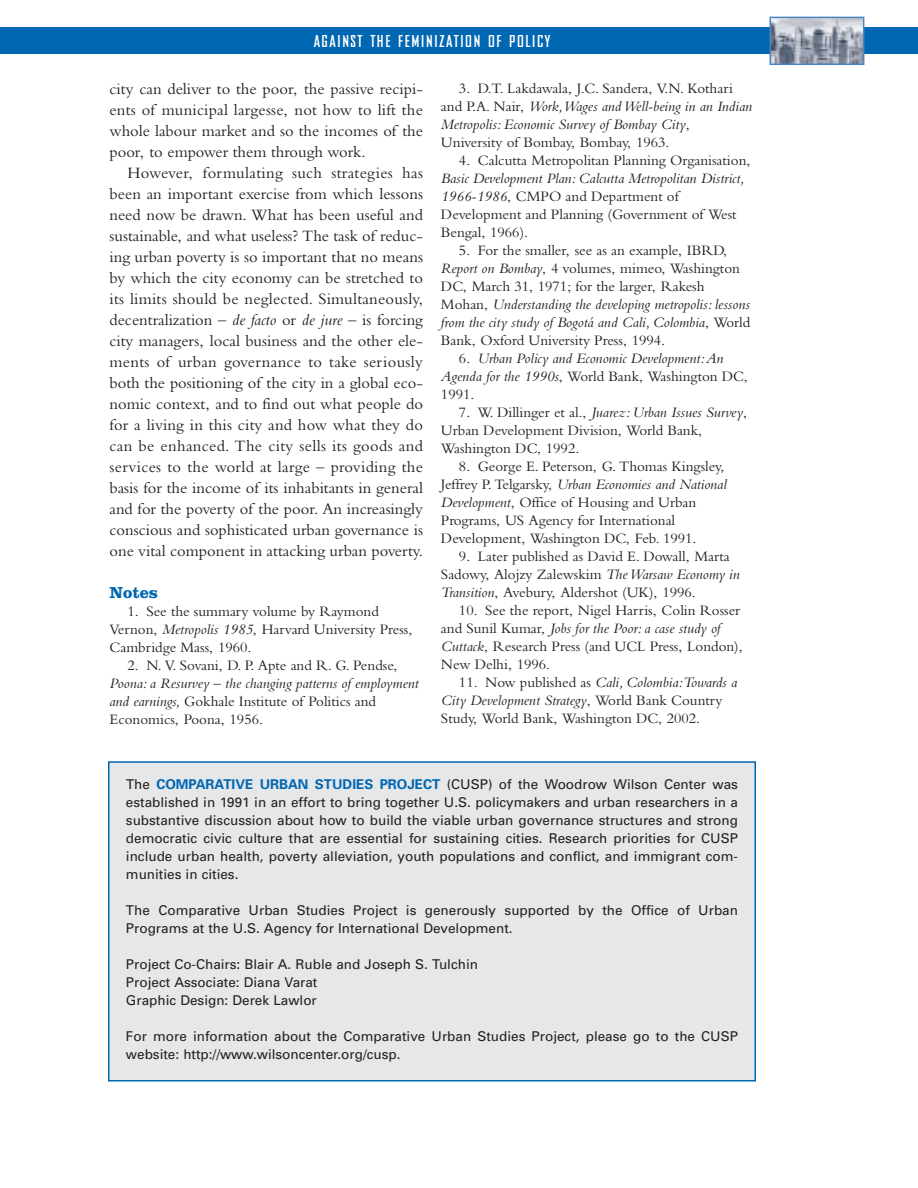
<style>
.page{position:relative;width:918px;height:1188px;background:#fff}
.page>*{position:absolute;margin:0;border:0;box-sizing:border-box;transform-origin:0 0}
.t1{font:16.5px/21px "Bembo";color:#231f1f;text-align:justify}
.t2{font:700 16.5px "Clarendon";color:#0067b2}
.t3{font:700 15.75px "Bureau Agency";letter-spacing:.1em;color:#fff}
.t4{font:15px/18px "Bembo";color:#231f1f}
.t5{font:italic 15px/18px "Bembo";color:#231f1f}
.t6{font:13.5px/18px "Univers";color:#231f1f}
.s1{font-style:italic}
.s2{font-style:normal}
.s3{font-weight:700;color:#0067b2}
</style>
<div class="page">
<div style="left:0;top:27px;width:918px;height:27px;background:#0067b2"></div>
<img style="left:773px;top:20px;width:88px;height:42px">
<div style="left:770px;top:17px;width:94px;height:48px;border:2px solid #4d84c3"></div>
<div style="left:109px;top:762px;width:646px;height:319px;background:#e6e7e8"></div>
<div style="left:108px;top:761px;width:648px;height:320px;border:2px solid #0067b2"></div>
<p class="t3" style="left:314px;top:35px;width:238px">AGAINST THE FEMINIZATION OF POLICY</p>
<p class="t1" style="left:110px;top:79px;width:315px">city can deliver to the poor, the passive recipi&shy;ents of municipal largesse, not how to lift the whole labour market and so the incomes of the poor, to empower them through work.</p>
<p class="t1" style="left:110px;top:163px;width:315px;text-indent:18px">However, formulating such strategies has been an important exercise from which lessons need now be drawn. What has been useful and sustainable, and what useless? The task of reduc&shy;ing urban poverty is so important that no means by which the city economy can be stretched to its limits should be neglected. Simultaneously, decentralization – <span class="s1">de facto</span> or <span class="s1">de jure</span> – is forcing city managers, local business and the other ele&shy;ments of urban governance to take seriously both the positioning of the city in a global eco&shy;nomic context, and to find out what people do for a living in this city and how what they do can be enhanced. The city sells its goods and services to the world at large – providing the basis for the income of its inhabitants in general and for the poverty of the poor. An increasingly conscious and sophisticated urban governance is one vital component in attacking urban poverty.</p>
<p class="t2" style="left:110px;top:586px;width:50px">Notes</p>
<p class="t4" style="left:109px;top:603px;width:304px;text-indent:18px">1. See the summary volume by Raymond<br>Vernon, <span class="s1">Metropolis 1985</span>, Harvard University Press,<br>Cambridge Mass, 1960.</p>
<p class="t4" style="left:127px;top:657px;width:271px">2. N. V. Sovani, D. P. Apte and R. G. Pendse,</p>
<p class="t5" style="left:109px;top:675px;width:311px">Poona: a Resurvey – the changing patterns of employment and earnings, <span class="s2">Gokhale Institute of Politics and<br>Economics, Poona, 1956.</span></p>
<p class="t4" style="left:441px;top:80px;width:313px;text-indent:18px">3. D.T. Lakdawala, J.C. Sandera, V.N. Kothari and P.A. Nair, <span class="s1">Work,Wages and Well-being in an Indian Metropolis: Economic Survey of Bombay City</span>, University of Bombay, Bombay, 1963.</p>
<p class="t4" style="left:459px;top:152px;width:293px">4. Calcutta Metropolitan Planning Organisation,</p>
<p class="t4" style="left:441px;top:170px;width:305px"><span class="s1">Basic Development Plan: Calcutta Metropolitan District, 1966-1986</span>, CMPO and Department of Development and Planning (Government of West Bengal, 1966).</p>
<p class="t4" style="left:441px;top:242px;width:311px;text-indent:18px">5. For the smaller, see as an example, IBRD, <span class="s1">Report on Bombay</span>, 4 volumes, mimeo, Washington DC, March 31, 1971; for the larger, Rakesh Mohan, <span class="s1">Understanding the developing metropolis: lessons from the city study of Bogotá and Cali, Colombia</span>, World Bank, Oxford University Press, 1994.</p>
<p class="t5" style="left:441px;top:350px;width:308px;text-indent:18px"><span class="s2">6.</span> Urban Policy and Economic Development:An<br>Agenda for the 1990s<span class="s2">, World Bank, Washington DC,<br>1991.</span></p>
<p class="t4" style="left:441px;top:404px;width:307px;text-indent:18px">7. W. Dillinger et al., <span class="s1">Juarez: Urban Issues Survey</span>,<br>Urban Development Division, World Bank,<br>Washington DC, 1992.</p>
<p class="t4" style="left:441px;top:458px;width:287px;text-indent:18px">8. George E. Peterson, G. Thomas Kingsley, Jeffrey P. Telgarsky, <span class="s1">Urban Economies and National Development</span>, Office of Housing and Urban Programs, US Agency for International Development, Washington DC, Feb. 1991.</p>
<p class="t4" style="left:441px;top:548px;width:300px;text-indent:18px">9. Later published as David E. Dowall, Marta<br>Sadowy, Alojzy Zalewskim <span class="s1">The Warsaw Economy in<br>Transition</span>, Avebury, Aldershot (UK), 1996.</p>
<p class="t4" style="left:441px;top:602px;width:303px;text-indent:18px">10. See the report, Nigel Harris, Colin Rosser and Sunil Kumar, <span class="s1">Jobs for the Poor: a case study of Cuttack</span>, Research Press (and UCL Press, London), New Delhi, 1996.</p>
<p class="t4" style="left:441px;top:674px;width:298px;text-indent:18px">11. Now published as <span class="s1">Cali, Colombia:Towards a<br>City Development Strategy</span>, World Bank Country<br>Study, World Bank, Washington DC, 2002.</p>
<p class="t6" style="left:126px;top:776px;width:614px;text-align:justify">The <span class="s3">COMPARATIVE URBAN STUDIES PROJECT</span> (CUSP) of the Woodrow Wilson Center was established in 1991 in an effort to bring together U.S. policymakers and urban researchers in a substantive discussion about how to build the viable urban governance structures and strong democratic civic culture that are essential for sustaining cities. Research priorities for CUSP include urban health, poverty alleviation, youth populations and conflict, and immigrant com&shy;munities in cities.</p>
<p class="t6" style="left:126px;top:902px;width:614px">The Comparative Urban Studies Project is generously supported by the Office of Urban<br>Programs at the U.S. Agency for International Development.</p>
<p class="t6" style="left:126px;top:956px;width:354px">Project Co-Chairs: Blair A. Ruble and Joseph S. Tulchin<br>Project Associate: Diana Varat<br>Graphic Design: Derek Lawlor</p>
<p class="t6" style="left:126px;top:1028px;width:614px">For more information about the Comparative Urban Studies Project, please go to the CUSP website: http://www.wilsoncenter.org/cusp.</p>
</div>
